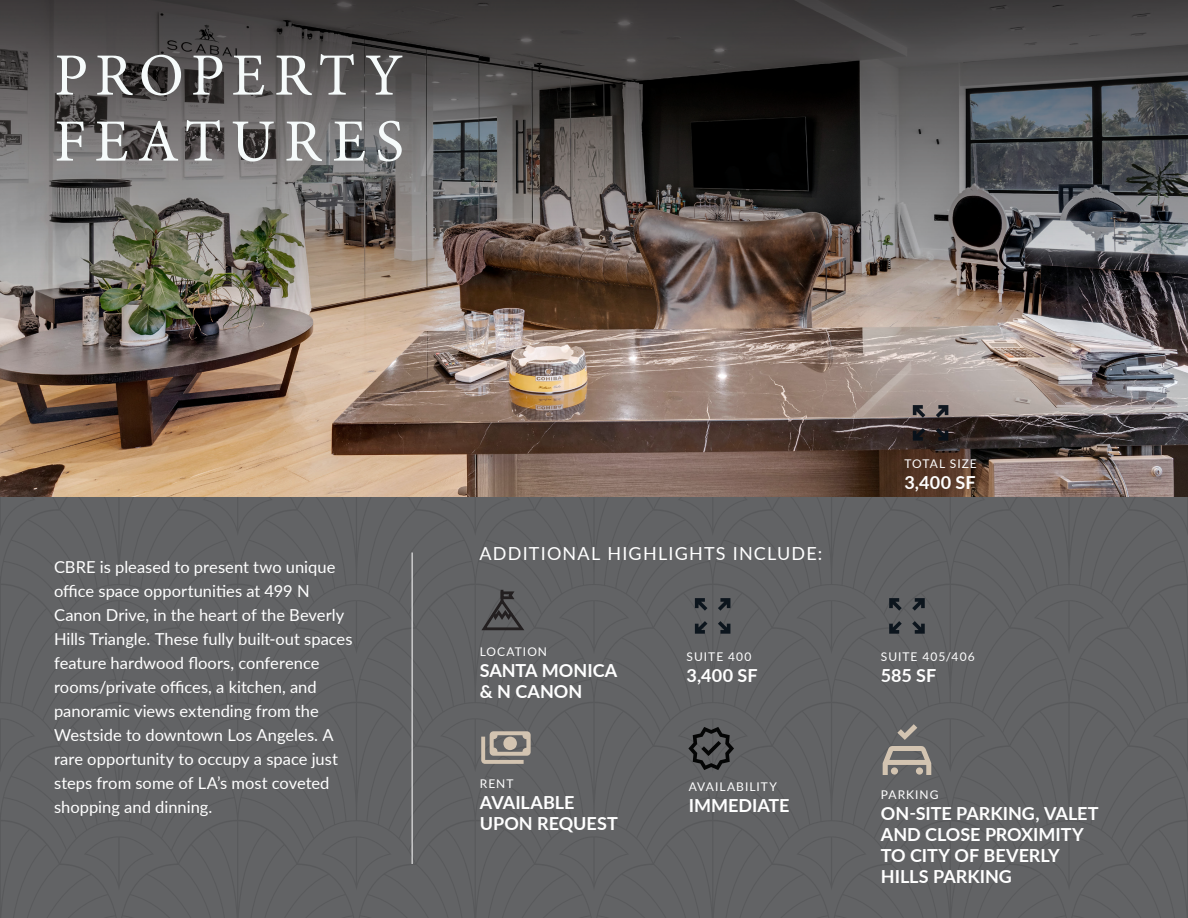
<style>
.page{position:relative;width:1188px;height:918px;background:#fff}
.page>*{position:absolute;margin:0;border:0;box-sizing:border-box;transform-origin:0 0}
.Headline{font:60px/66px "Minion Pro";letter-spacing:.14em;color:#f6fbfb}
.Small_stat_number{font:700 18px/21px "Lato";color:#fff}
.Subhead{font:18px "Lato";letter-spacing:.065em;color:#fff}
.Body_text{font:16.5px/24px "Lato";color:#fff}
.Small_stat_number_label{font:12px "Lato";letter-spacing:.085em;color:#fff}
</style>
<div class="page">
<div style="left:0;top:497px;width:1188px;height:421px;background:#626365"></div>
<img style="left:0;top:325px;width:1188px;height:172px">
<img style="left:0;top:0;width:1188px;height:325px">
<svg style="left:688px;top:727px;width:46px;height:43px"></svg>
<svg style="left:481px;top:731px;width:50px;height:33px"></svg>
<svg style="left:686px;top:590px;width:54px;height:54px;fill:#626365"></svg>
<svg style="left:883px;top:724px;width:48px;height:51px"></svg>
<hr style="left:412px;top:553px;width:1px;height:311px;background:#fff">
<svg style="left:480px;top:590px;width:45px;height:42px"></svg>
<svg style="left:904px;top:397px;width:54px;height:53px"></svg>
<svg style="left:880px;top:590px;width:55px;height:54px;fill:#626365"></svg>
<p class="Headline" style="left:54px;top:43px;width:351px">PROPERTY<br>FEATURES</p>
<p class="Body_text" style="left:54px;top:554px;width:300px">CBRE is pleased to present two unique office space opportunities at 499 N Canon Drive, in the heart of the Beverly Hills Triangle. These fully built-out spaces feature hardwood floors, conference rooms/private offices, a kitchen, and panoramic views extending from the Westside to downtown Los Angeles. A rare opportunity to occupy a space just steps from some of LA’s most coveted shopping and dinning.</p>
<p class="Subhead" style="left:480px;top:541px;width:344px">ADDITIONAL HIGHLIGHTS INCLUDE:</p>
<p class="Small_stat_number_label" style="left:480px;top:643px;width:69px">LOCATION</p>
<p class="Small_stat_number" style="left:480px;top:659px;width:139px">SANTA MONICA &amp; N CANON</p>
<p class="Small_stat_number_label" style="left:480px;top:775px;width:35px">RENT</p>
<p class="Small_stat_number" style="left:480px;top:791px;width:139px">AVAILABLE<br>UPON REQUEST</p>
<p class="Small_stat_number_label" style="left:687px;top:648px;width:66px">SUITE 400</p>
<p class="Small_stat_number" style="left:687px;top:664px;width:73px">3,400 SF</p>
<p class="Small_stat_number_label" style="left:689px;top:778px;width:90px">AVAILABILITY</p>
<p class="Small_stat_number" style="left:689px;top:794px;width:102px">IMMEDIATE</p>
<p class="Small_stat_number_label" style="left:904px;top:455px;width:74px">TOTAL SIZE</p>
<p class="Small_stat_number" style="left:904px;top:471px;width:73px">3,400 SF</p>
<p class="Small_stat_number_label" style="left:881px;top:648px;width:95px">SUITE 405/406</p>
<p class="Small_stat_number" style="left:881px;top:664px;width:57px">585 SF</p>
<p class="Small_stat_number_label" style="left:881px;top:786px;width:59px">PARKING</p>
<p class="Small_stat_number" style="left:881px;top:802px;width:219px">ON-SITE PARKING, VALET<br>AND CLOSE PROXIMITY<br>TO CITY OF BEVERLY<br>HILLS PARKING</p>
</div>
